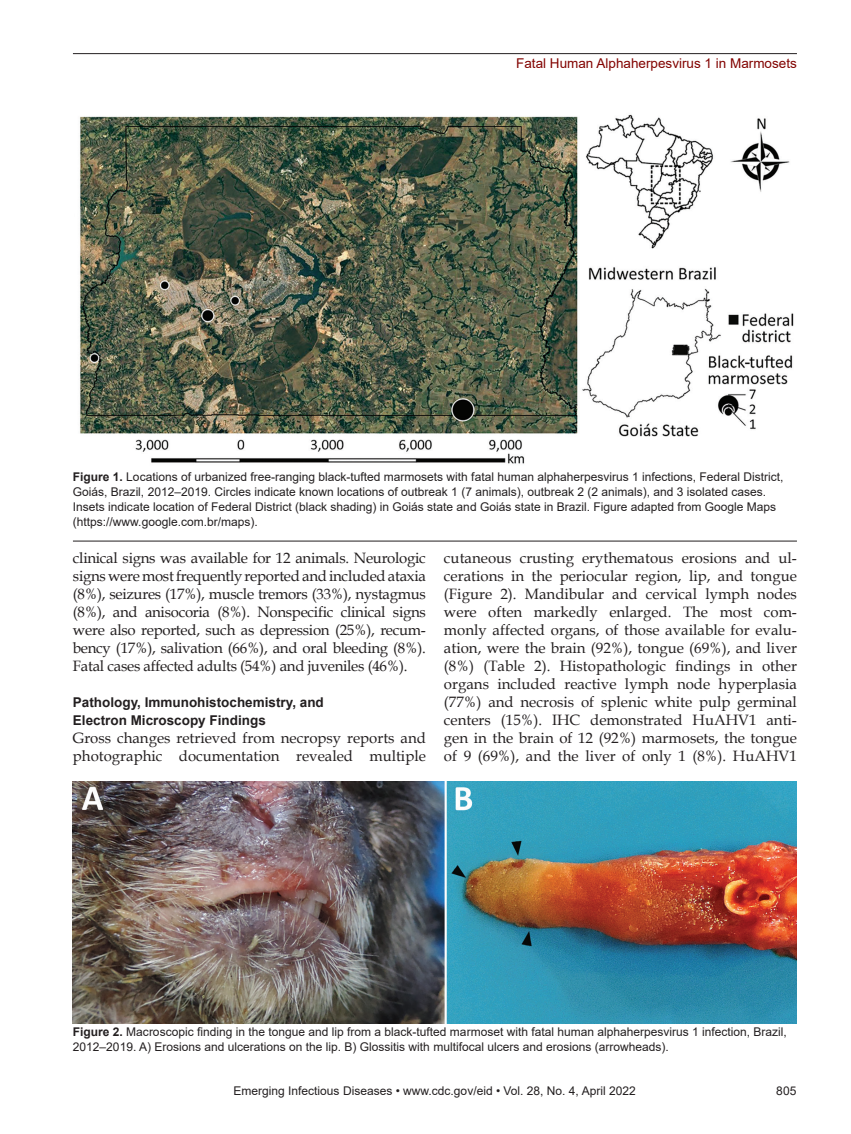
<style>
.page{position:relative;width:851px;height:1134px;background:#fff}
.page>*{position:absolute;margin:0;border:0;box-sizing:border-box;transform-origin:0 0}
.BodyText2{font:15px/18px "Book Antiqua";color:#231f20}
.Body_Text{font:15px/18px "Book Antiqua";letter-spacing:-.02em;color:#231f20;text-align:justify}
.t1{font:700 13.5px/18px "Arial";color:#231f20}
.Running_Head{font:13.5px "Arial";color:#820301}
.Figure_Legend{font:12px/15px "Arial";color:#231f20}
.s1{font-weight:700}
</style>
<div class="page">
<hr style="left:73px;top:53px;width:723px;height:1px;background:#231f20">
<img style="left:80px;top:114px;width:714px;height:350px">
<hr style="left:73px;top:541px;width:723px;height:1px;background:#231f20">
<img style="left:73px;top:781px;width:723px;height:242px">
<p class="Running_Head" style="left:516px;top:54px;width:282px">Fatal Human Alphaherpesvirus 1 in Marmosets</p>
<p class="Figure_Legend" style="left:73px;top:469px;width:712px"><span class="s1">Figure 1.</span> Locations of urbanized free-ranging black-tufted marmosets with fatal human alphaherpesvirus 1 infections, Federal District, Goiás, Brazil, 2012–2019. Circles indicate known locations of outbreak 1 (7 animals), outbreak 2 (2 animals), and 3 isolated cases.<br>Insets indicate location of Federal District (black shading) in Goiás state and Goiás state in Brazil. Figure adapted from Google Maps (https://www.google.com.br/maps).</p>
<p class="Body_Text" style="left:73px;top:548px;width:354px">clinical signs was available for 12 animals. Neurologic signs were most frequently reported and included ataxia (8%), seizures (17%), muscle tremors (33%), nystagmus (8%), and anisocoria (8%). Nonspecific clinical signs were also reported, such as depression (25%), recum&shy;bency (17%), salivation (66%), and oral bleeding (8%).<br>Fatal cases affected adults (54%) and juveniles (46%).</p>
<h2 class="t1" style="left:73px;top:693px;width:252px">Pathology, Immunohistochemistry, and<br>Electron Microscopy Findings</h2>
<p class="BodyText2" style="left:73px;top:728px;width:354px">Gross changes retrieved from necropsy reports and photographic documentation revealed multiple</p>
<p class="BodyText2" style="left:444px;top:548px;width:354px;text-align:justify">cutaneous crusting erythematous erosions and ul&shy;cerations in the periocular region, lip, and tongue (Figure 2). Mandibular and cervical lymph nodes were often markedly enlarged. The most com&shy;monly affected organs, of those available for evalu&shy;ation, were the brain (92%), tongue (69%), and liver (8%) (Table 2). Histopathologic findings in other organs included reactive lymph node hyperplasia (77%) and necrosis of splenic white pulp germinal centers (15%). IHC demonstrated HuAHV1 anti&shy;gen in the brain of 12 (92%) marmosets, the tongue of 9 (69%), and the liver of only 1 (8%). HuAHV1</p>
<p class="Figure_Legend" style="left:73px;top:1024px;width:715px"><span class="s1">Figure 2.</span> Macroscopic finding in the tongue and lip from a black-tufted marmoset with fatal human alphaherpesvirus 1 infection, Brazil,<br>2012–2019. A) Erosions and ulcerations on the lip. B) Glossitis with multifocal ulcers and erosions (arrowheads).</p>
<p class="Figure_Legend" style="left:233px;top:1084px;width:403px">Emerging Infectious Diseases • www.cdc.gov/eid • Vol. 28, No. 4, April 2022</p>
<p class="Figure_Legend" style="left:776px;top:1084px;width:22px">805</p>
</div>
